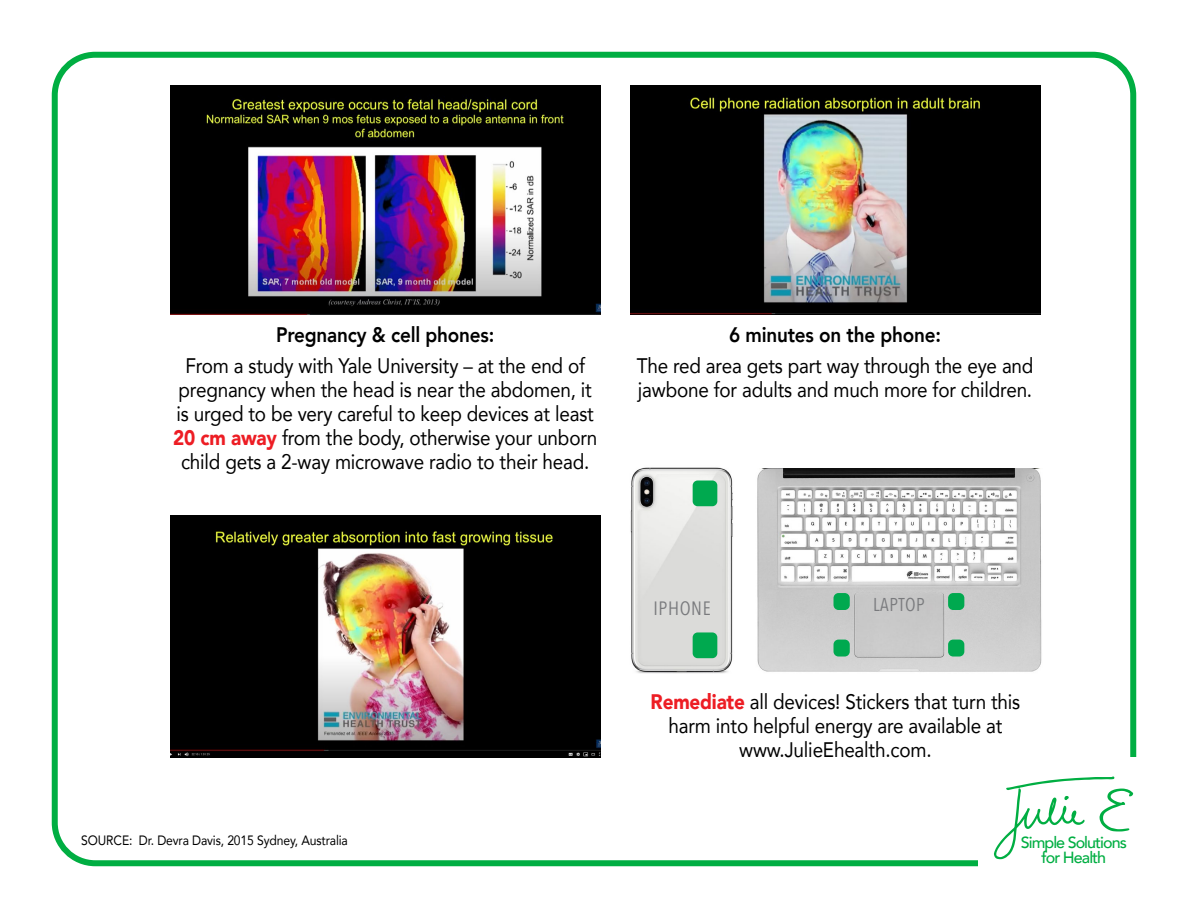
<style>
.page{position:relative;width:1188px;height:918px;background:#fff}
.page>*{position:absolute;margin:0;border:0;box-sizing:border-box;transform-origin:0 0}
.t1{font:21px/24px "Avenir";letter-spacing:-.01em;color:#000;text-align:center;scale:.9 1}
.t2{font:800 21px "Avenir";letter-spacing:-.01em;color:#000;scale:.9 1}
.t3{font:19.35px "Avenir Next Condensed";letter-spacing:.03em;color:#797a7d}
.t4{font:18.6px "Avenir Next Condensed";letter-spacing:.03em;color:#797a7d}
.t5{font:500 16.05px/14.9px "Avenir";letter-spacing:-.06em;color:#00ae42;text-align:center}
.t6{font:13.5px "Avenir";letter-spacing:-.01em;color:#000;scale:.9 1}
.s1{font-weight:900;color:#ed1d24}
</style>
<div class="page">
<div style="left:52px;top:52px;width:1084px;height:814px;border:6px solid #00ae42;border-radius:40px"></div>
<div style="left:978px;top:757px;width:167px;height:121px;background:#fff"></div>
<svg style="left:994px;top:777px;width:139px;height:82px"></svg>
<img style="left:630px;top:467px;width:103px;height:206px">
<div style="left:693px;top:632px;width:24px;height:26px;background:#00a94f;border-radius:5px"></div>
<div style="left:693px;top:481px;width:24px;height:25px;background:#00a94f;border-radius:5px"></div>
<img style="left:757px;top:468px;width:285px;height:204px">
<div style="left:834px;top:593px;width:16px;height:17px;background:#00a94f;border-radius:5px"></div>
<div style="left:948px;top:593px;width:16px;height:17px;background:#00a94f;border-radius:5px"></div>
<div style="left:834px;top:640px;width:16px;height:17px;background:#00a94f;border-radius:5px"></div>
<div style="left:948px;top:640px;width:16px;height:17px;background:#00a94f;border-radius:5px"></div>
<img style="left:630px;top:85px;width:411px;height:229px">
<img style="left:170px;top:85px;width:430px;height:229px">
<img style="left:170px;top:516px;width:430px;height:241px">
<p class="t2" style="left:276px;top:321px;width:244px">Pregnancy &amp; cell phones:</p>
<p class="t1" style="left:173px;top:354px;width:473px">From a study with Yale University – at the end of pregnancy when the head is near the abdomen, it is urged to be very careful to keep devices at least <span class="s1">20 cm away</span> from the body, otherwise your unborn child gets a 2-way microwave radio to their head.</p>
<p class="t2" style="left:729px;top:321px;width:237px">6 minutes on the phone:</p>
<p class="t1" style="left:637px;top:354px;width:442px;text-align:left">The red area gets part way through the eye and jawbone for adults and much more for children.</p>
<p class="t6" style="left:81px;top:832px;width:298px">SOURCE: Dr. Devra Davis, 2015 Sydney, Australia</p>
<p class="t3" style="left:654px;top:595px;width:59px">IPHONE</p>
<p class="t4" style="left:873px;top:593px;width:53px">LAPTOP</p>
<p class="t1" style="left:651px;top:690px;width:412px"><span class="s1">Remediate</span> all devices! Stickers that turn this harm into helpful energy are available at www.JulieEhealth.com.</p>
<p class="t5" style="left:1021px;top:836px;width:108px">Simple Solutions for Health</p>
</div>
